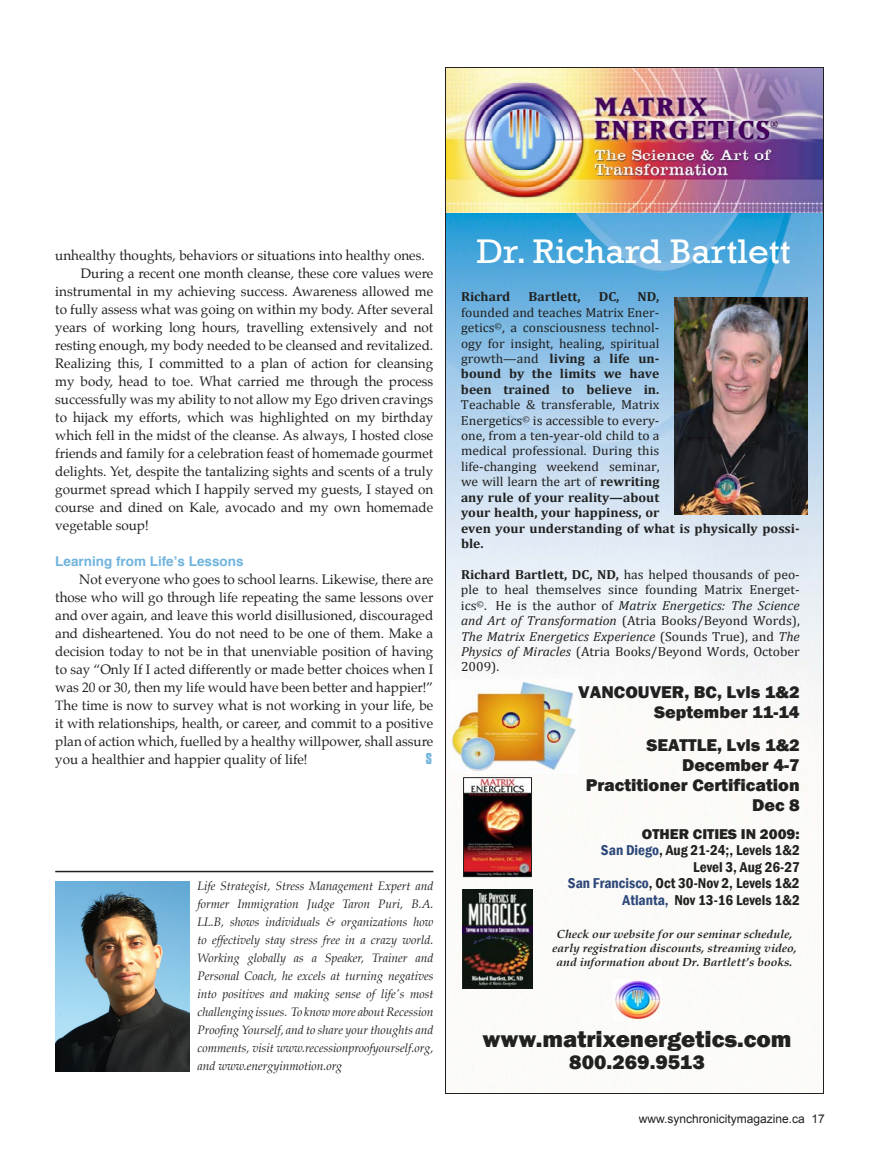
<style>
.page{position:relative;width:891px;height:1161px;background:#fff}
.page>*{position:absolute;margin:0;border:0;box-sizing:border-box;transform-origin:0 0}
.t1{font:35.1px "Rockwell";color:#fffffe;scale:1.04 1}
.t2{font:800 23.4px "Franklin Gothic";color:#212120;scale:1.04 1}
.t3{font:800 20.4px "Franklin Gothic";color:#212120;scale:1.04 1}
.t4{font:800 17.55px/20px "Franklin Gothic";color:#212120;text-align:right;scale:1.04 1}
.t5{font:600 condensed 14.7px/16.6px "Franklin Gothic";color:#212120;text-align:right;scale:1.04 1}
.t6{font:13.5px/18px "Palatino";color:#231f20;text-align:justify}
.t7{font:700 13.5px "Helvetica";color:#70b4de}
.t8{font:700 13.5px "Compacta BT";color:#70b4dc}
.t9{font:13.2px/15.5px "Cambria";color:#212120;scale:1.04 1}
.t10{font:700 13.2px "Cambria";color:#212120;scale:1.04 1}
.t11{font:italic 12px/18px "Palatino";color:#231f20;text-align:justify}
.t12{font:12px "Arial";color:#231f20}
.t13{font:italic 700 11.7px/14.1px "Book Antiqua";color:#212120;text-align:center;scale:1.04 1}
.s1{font-weight:700}
.s2{font-style:italic}
.s3{font-weight:800;font-stretch:normal}
.s4{color:#2d487a}
</style>
<div class="page">
<img style="left:55px;top:882px;width:135px;height:190px">
<hr style="left:55px;top:871px;width:378px;height:1px;background:#231f20">
<img style="left:447px;top:213px;width:375px;height:848px">
<img style="left:447px;top:69px;width:375px;height:144px">
<img style="left:450px;top:679px;width:129px;height:95px">
<img style="left:465px;top:779px;width:65px;height:96px">
<div style="left:463px;top:777px;width:69px;height:100px;border:1px solid #212120"></div>
<img style="left:463px;top:890px;width:70px;height:98px">
<img style="left:675px;top:298px;width:133px;height:217px">
<img style="left:613px;top:979px;width:48px;height:42px">
<p class="t6" style="left:55px;top:246px;width:371px">unhealthy thoughts, behaviors or situations into healthy ones.</p>
<p class="t6" style="left:55px;top:264px;width:380px;text-indent:26px">During a recent one month cleanse, these core values were instrumental in my achieving success. Awareness allowed me to fully assess what was going on within my body. After several years of working long hours, travelling extensively and not resting enough, my body needed to be cleansed and revitalized.<br>Realizing this, I committed to a plan of action for cleansing my body, head to toe. What carried me through the process successfully was my ability to not allow my Ego driven cravings to hijack my efforts, which was highlighted on my birthday which fell in the midst of the cleanse. As always, I hosted close friends and family for a celebration feast of homemade gourmet delights. Yet, despite the tantalizing sights and scents of a truly gourmet spread which I happily served my guests, I stayed on course and dined on Kale, avocado and my own homemade vegetable soup!</p>
<p class="t7" style="left:55px;top:549px;width:190px">Learning from Life’s Lessons</p>
<p class="t6" style="left:55px;top:570px;width:380px;text-indent:24px">Not everyone who goes to school learns. Likewise, there are those who will go through life repeating the same lessons over and over again, and leave this world disillusioned, discouraged and disheartened. You do not need to be one of them. Make a decision today to not be in that unenviable position of having to say “Only If I acted differently or made better choices when I was 20 or 30, then my life would have been better and happier!” The time is now to survey what is not working in your life, be it with relationships, health, or career, and commit to a positive plan of action which, fuelled by a healthy willpower, shall assure you a healthier and happier quality of life!</p>
<p class="t8" style="left:426px;top:750px;width:8px">S</p>
<p class="t11" style="left:198px;top:877px;width:237px">Life Strategist, Stress Management Expert and former Immigration Judge Taron Puri, B.A.<br>LL.B, shows individuals &amp; organizations how to effectively stay stress free in a crazy world.<br>Working globally as a Speaker, Trainer and Personal Coach, he excels at turning negatives into positives and making sense of life's most challenging issues. To know more about Recession Proofing Yourself, and to share your thoughts and comments, visit www.recessionproofyourself.org, and www.energyinmotion.org</p>
<p class="t1" style="left:477px;top:231px;width:303px">Dr. Richard Bartlett</p>
<p class="t10" style="left:461px;top:289px;width:49px">Richard</p>
<p class="t10" style="left:529px;top:289px;width:52px">Bartlett,</p>
<p class="t10" style="left:599px;top:289px;width:21px">DC,</p>
<p class="t9" style="left:461px;top:289px;width:327px;text-indent:176px"><span class="s1">ND,<br></span>founded and teaches Matrix Ener‐<br>getics<sup>©</sup>, a consciousness technol‐<br>ogy for insight, healing, spiritual<br>growth—and <span class="s1">living a life un-<br>bound by the limits we have<br>been trained to believe in.<br></span>Teachable &amp; transferable, Matrix<br>Energetics<sup>©</sup> is accessible to every‐<br>one, from a ten‐year‐old child to a<br>medical professional. During this<br>life‐changing weekend seminar,<br>we will learn the art of <span class="s1">rewriting<br>any rule of your realityóabout<br>your health, your happiness, or<br>even your understanding of what is physically possi&shy;ble.</span></p>
<p class="t9" style="left:461px;top:567px;width:327px;text-align:justify"><span class="s1">Richard Bartlett, DC, ND,</span> has helped thousands of peo‐ ple to heal themselves since founding Matrix Energet‐ ics<sup>©</sup>. He is the author of <span class="s2">Matrix Energetics: The Science and Art of Transformation</span> (Atria Books/Beyond Words), <span class="s2">The Matrix Energetics Experience</span> (Sounds True), and <span class="s2">The Physics of Miracles</span> (Atria Books/Beyond Words, October 2009).</p>
<p class="t4" style="left:578px;top:682px;width:214px">VANCOUVER, BC, Lvls 1&amp;2<br>September 11-14</p>
<p class="t4" style="left:586px;top:735px;width:207px">SEATTLE, Lvls 1&amp;2<br>December 4-7<br>Practitioner Certification<br>Dec 8</p>
<p class="t5" style="left:568px;top:825px;width:225px"><span class="s3">OTHER CITIES IN 2009:<br></span><span class="s4">San Diego</span>, Aug 21-24;, Levels 1&amp;2<br>Level 3, Aug 26-27<br><span class="s4">San Francisco</span>, Oct 30-Nov 2, Levels 1&amp;2<br><span class="s4">Atlanta,</span> Nov 13-16 Levels 1&amp;2</p>
<p class="t13" style="left:552px;top:926px;width:237px">Check our website for our seminar schedule, early registration discounts, streaming video, and information about Dr. Bartlettís books.</p>
<p class="t2" style="left:482px;top:1024px;width:299px">www.matrixenergetics.com</p>
<p class="t3" style="left:569px;top:1049px;width:132px">800.269.9513</p>
<p class="t12" style="left:639px;top:1112px;width:188px">www.synchronicitymagazine.ca 17</p>
</div>
